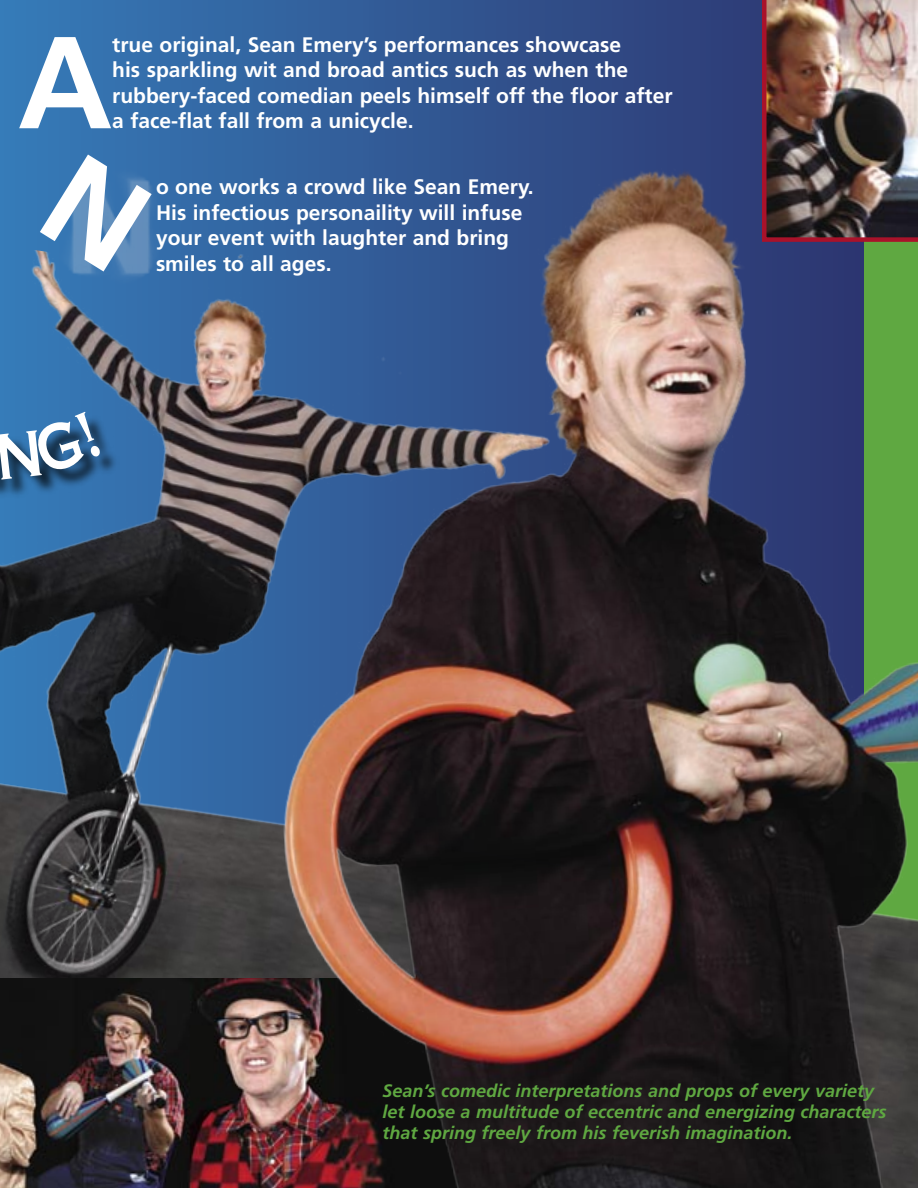
<style>
.page{position:relative;width:918px;height:1188px;background:#fff}
.page>*{position:absolute;margin:0;border:0;box-sizing:border-box;transform-origin:0 0}
.t1{font:700 130.65px "Frutiger";color:#fff}
.t2{font:700 21px/25.5px "Frutiger";color:#fff}
.t3{font:italic 700 18px/21px "Frutiger";color:#5fa841}
</style>
<div class="page">
<svg style="left:0;top:0;width:762px;height:171px;background:#325d98"></svg>
<img style="left:0;top:171px;width:183px;height:807px">
<img style="left:0;top:978px;width:183px;height:210px">
<img style="left:762px;top:0;width:156px;height:108px">
<img style="left:183px;top:108px;width:735px;height:1080px">
<img style="left:27px;top:133px;width:169px;height:168px">
<div style="left:0;top:399px;width:120px;height:112px;background:#000;opacity:.75"></div>
<svg style="left:40px;top:153px;width:112px;height:119px;background:#487fb5"></svg>
<svg style="left:0;top:411px;width:102px;height:69px;background:#295c8c"></svg>
<h1 class="t1" style="left:18px;top:6px;width:96px">A</h1>
<p class="t2" style="left:112px;top:32px;width:562px">true original, Sean Emery’s performances showcase<br>his sparkling wit and broad antics such as when the rubbery-faced comedian peels himself off the floor after a face-flat fall from a unicycle.</p>
<p class="t2" style="left:156px;top:174px;width:379px">o one works a crowd like Sean Emery.<br>His infectious personaility will infuse your event with laughter and bring smiles to all ages.</p>
<p class="t3" style="left:382px;top:1080px;width:506px">Sean’s comedic interpretations and props of every variety let loose a multitude of eccentric and energizing characters that spring freely from his feverish imagination.</p>
</div>
